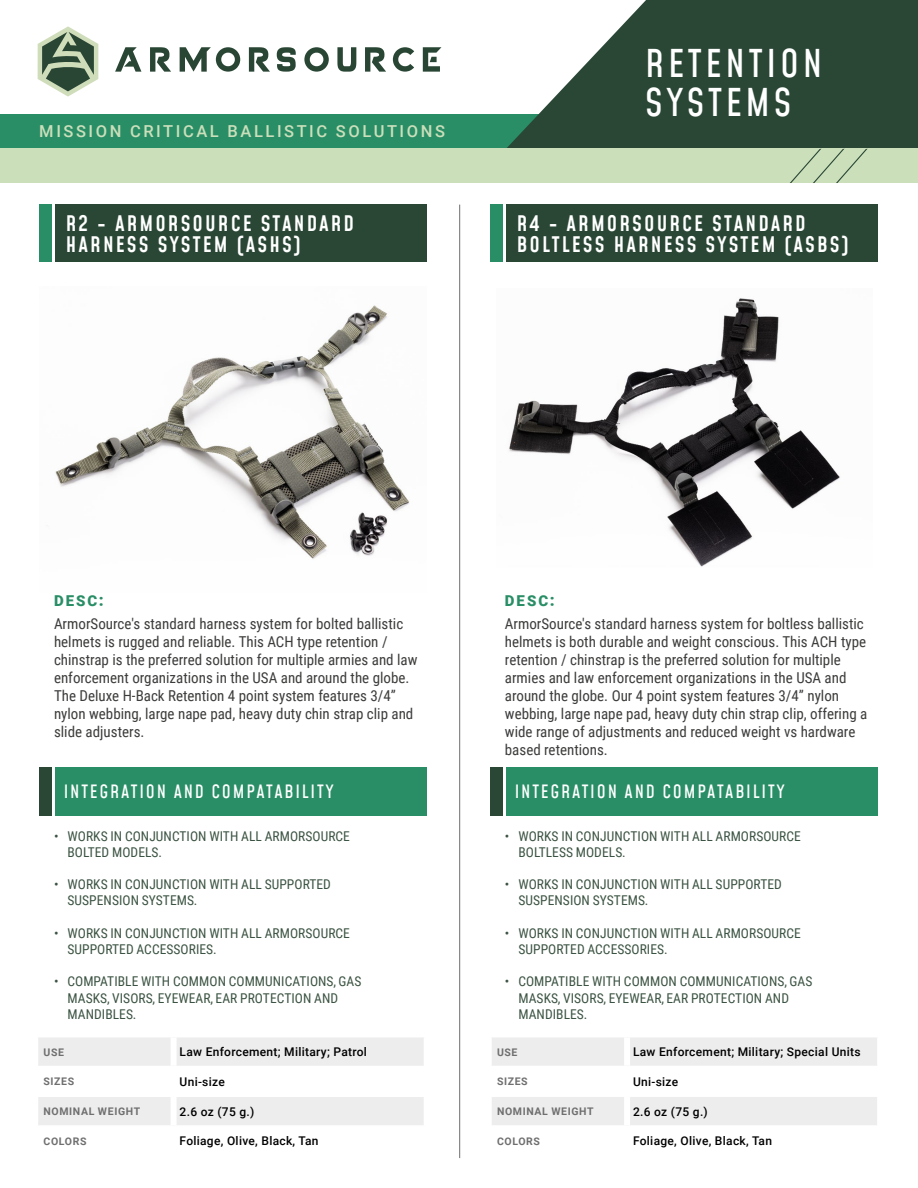
<style>
.page{position:relative;width:918px;height:1188px;background:#fff}
.page>*{position:absolute;margin:0;border:0;box-sizing:border-box;transform-origin:0 0}
.t1{font:500 37.5px/39px "Mohave";letter-spacing:.1em;color:#fff}
.t2{font:600 21px/21px "Mohave";letter-spacing:.1em;color:#fff}
.t3{font:500 18px "Mohave";letter-spacing:.1em;color:#fff}
.t4{font:500 16.5px "Roboto";letter-spacing:.155em;color:#cbdfbb}
.t5{font:15px/18px "Roboto Condensed";color:#3c3c3b}
.t6{font:900 15px "Roboto";letter-spacing:.135em;color:#298e66}
.t7{font:13.5px/16.2px "Roboto Condensed";letter-spacing:.005em;color:#3b5342}
.t8{font:500 12px "Roboto";letter-spacing:.025em;color:#000}
.t9{font:700 10.5px "Roboto";letter-spacing:.06em;color:#706f6f}
.s1{font-size:16.5px}
</style>
<div class="page">
<div style="left:55px;top:205px;width:372px;height:57px;background:#2a4735"></div>
<div style="left:506px;top:205px;width:372px;height:57px;background:#2a4735"></div>
<div style="left:55px;top:767px;width:372px;height:49px;background:#298e66"></div>
<div style="left:506px;top:767px;width:372px;height:49px;background:#298e66"></div>
<div style="left:0;top:115px;width:918px;height:34px;background:#298e66"></div>
<img style="left:55px;top:305px;width:355px;height:254px">
<img style="left:509px;top:298px;width:331px;height:269px">
<svg style="left:506px;top:0;width:412px;height:149px;fill:#2a4735"></svg>
<svg style="left:115px;top:47px;width:26px;height:25px"></svg>
<svg style="left:150px;top:47px;width:21px;height:25px"></svg>
<svg style="left:180px;top:47px;width:60px;height:25px"></svg>
<svg style="left:249px;top:47px;width:21px;height:25px"></svg>
<svg style="left:277px;top:47px;width:19px;height:25px"></svg>
<svg style="left:304px;top:47px;width:25px;height:25px"></svg>
<svg style="left:337px;top:47px;width:19px;height:25px"></svg>
<svg style="left:365px;top:47px;width:21px;height:25px"></svg>
<svg style="left:393px;top:47px;width:21px;height:25px"></svg>
<svg style="left:423px;top:47px;width:18px;height:25px"></svg>
<svg style="left:38px;top:26px;width:60px;height:71px"></svg>
<svg style="left:38px;top:1038px;width:386px;height:87px"></svg>
<svg style="left:492px;top:1038px;width:385px;height:87px"></svg>
<div style="left:624px;top:1037px;width:6px;height:29px;background:#fff"></div>
<div style="left:624px;top:1067px;width:6px;height:28px;background:#fff"></div>
<div style="left:624px;top:1097px;width:6px;height:28px;background:#fff"></div>
<hr style="left:490px;top:1066px;width:137px;height:1px;background:#fff">
<hr style="left:627px;top:1066px;width:252px;height:1px;background:#fff">
<hr style="left:490px;top:1095px;width:137px;height:2px;background:#fff">
<hr style="left:627px;top:1095px;width:252px;height:2px;background:#fff">
<hr style="left:459px;top:205px;width:1px;height:953px;background:#706f6f">
<div style="left:39px;top:205px;width:12px;height:57px;background:#298e66"></div>
<div style="left:490px;top:205px;width:12px;height:57px;background:#298e66"></div>
<div style="left:39px;top:767px;width:12px;height:49px;background:#2a4735"></div>
<div style="left:490px;top:767px;width:12px;height:49px;background:#2a4735"></div>
<div style="left:0;top:149px;width:918px;height:34px;background:#cbdfbb"></div>
<svg style="left:790px;top:149px;width:78px;height:34px"></svg>
<p class="t4" style="left:39px;top:119px;width:407px">MISSION CRITICAL BALLISTIC SOLUTIONS</p>
<h1 class="t1" style="left:645px;top:47px;width:178px">RETENTION<br>SYSTEMS</h1>
<h2 class="t2" style="left:66px;top:215px;width:290px">R2 - ARMORSOURCE STANDARD<br>HARNESS SYSTEM (ASHS)</h2>
<h2 class="t2" style="left:517px;top:215px;width:333px">R4 - ARMORSOURCE STANDARD<br>BOLTLESS HARNESS SYSTEM (ASBS)</h2>
<p class="t6" style="left:54px;top:591px;width:51px">DESC<span class="s1">:</span></p>
<p class="t5" style="left:54px;top:614px;width:365px">ArmorSource's standard harness system for bolted ballistic helmets is rugged and reliable. This ACH type retention / chinstrap is the preferred solution for multiple armies and law enforcement organizations in the USA and around the globe.<br>The Deluxe H-Back Retention 4 point system features 3/4” nylon webbing, large nape pad, heavy duty chin strap clip and slide adjusters.</p>
<p class="t6" style="left:505px;top:591px;width:51px">DESC<span class="s1">:</span></p>
<p class="t5" style="left:505px;top:614px;width:364px">ArmorSource's standard harness system for boltless ballistic helmets is both durable and weight conscious. This ACH type retention / chinstrap is the preferred solution for multiple armies and law enforcement organizations in the USA and around the globe. Our 4 point system features 3/4” nylon webbing, large nape pad, heavy duty chin strap clip, offering a wide range of adjustments and reduced weight vs hardware based retentions.</p>
<p class="t3" style="left:64px;top:780px;width:272px">INTEGRATION AND COMPATABILITY</p>
<p class="t3" style="left:515px;top:780px;width:272px">INTEGRATION AND COMPATABILITY</p>
<p class="t7" style="left:68px;top:827px;width:284px;text-indent:-14px">• WORKS IN CONJUNCTION WITH ALL ARMORSOURCE<br>BOLTED MODELS.</p>
<p class="t7" style="left:68px;top:876px;width:265px;text-indent:-14px">• WORKS IN CONJUNCTION WITH ALL SUPPORTED<br>SUSPENSION SYSTEMS.</p>
<p class="t7" style="left:68px;top:924px;width:284px;text-indent:-14px">• WORKS IN CONJUNCTION WITH ALL ARMORSOURCE<br>SUPPORTED ACCESSORIES.</p>
<p class="t7" style="left:68px;top:973px;width:295px;text-indent:-14px">• COMPATIBLE WITH COMMON COMMUNICATIONS, GAS<br>MASKS, VISORS, EYEWEAR, EAR PROTECTION AND<br>MANDIBLES.</p>
<p class="t9" style="left:44px;top:1044px;width:22px">USE</p>
<p class="t8" style="left:180px;top:1043px;width:189px">Law Enforcement; Military; Patrol</p>
<p class="t9" style="left:44px;top:1074px;width:32px">SIZES</p>
<p class="t8" style="left:180px;top:1073px;width:47px">Uni-size</p>
<p class="t9" style="left:44px;top:1104px;width:98px">NOMINAL WEIGHT</p>
<p class="t8" style="left:180px;top:1103px;width:76px">2.6 oz (75 g.)</p>
<p class="t9" style="left:44px;top:1134px;width:45px">COLORS</p>
<p class="t8" style="left:180px;top:1133px;width:141px">Foliage, Olive, Black, Tan</p>
<p class="t7" style="left:518px;top:827px;width:284px;text-indent:-14px">• WORKS IN CONJUNCTION WITH ALL ARMORSOURCE<br>BOLTLESS MODELS.</p>
<p class="t7" style="left:518px;top:876px;width:265px;text-indent:-14px">• WORKS IN CONJUNCTION WITH ALL SUPPORTED<br>SUSPENSION SYSTEMS.</p>
<p class="t7" style="left:518px;top:924px;width:284px;text-indent:-14px">• WORKS IN CONJUNCTION WITH ALL ARMORSOURCE<br>SUPPORTED ACCESSORIES.</p>
<p class="t7" style="left:518px;top:973px;width:295px;text-indent:-14px">• COMPATIBLE WITH COMMON COMMUNICATIONS, GAS<br>MASKS, VISORS, EYEWEAR, EAR PROTECTION AND<br>MANDIBLES.</p>
<p class="t9" style="left:497px;top:1044px;width:22px">USE</p>
<p class="t8" style="left:633px;top:1043px;width:229px">Law Enforcement; Military; Special Units</p>
<p class="t9" style="left:497px;top:1074px;width:32px">SIZES</p>
<p class="t8" style="left:633px;top:1073px;width:47px">Uni-size</p>
<p class="t9" style="left:497px;top:1104px;width:98px">NOMINAL WEIGHT</p>
<p class="t8" style="left:633px;top:1103px;width:76px">2.6 oz (75 g.)</p>
<p class="t9" style="left:497px;top:1134px;width:45px">COLORS</p>
<p class="t8" style="left:633px;top:1133px;width:141px">Foliage, Olive, Black, Tan</p>
</div>
